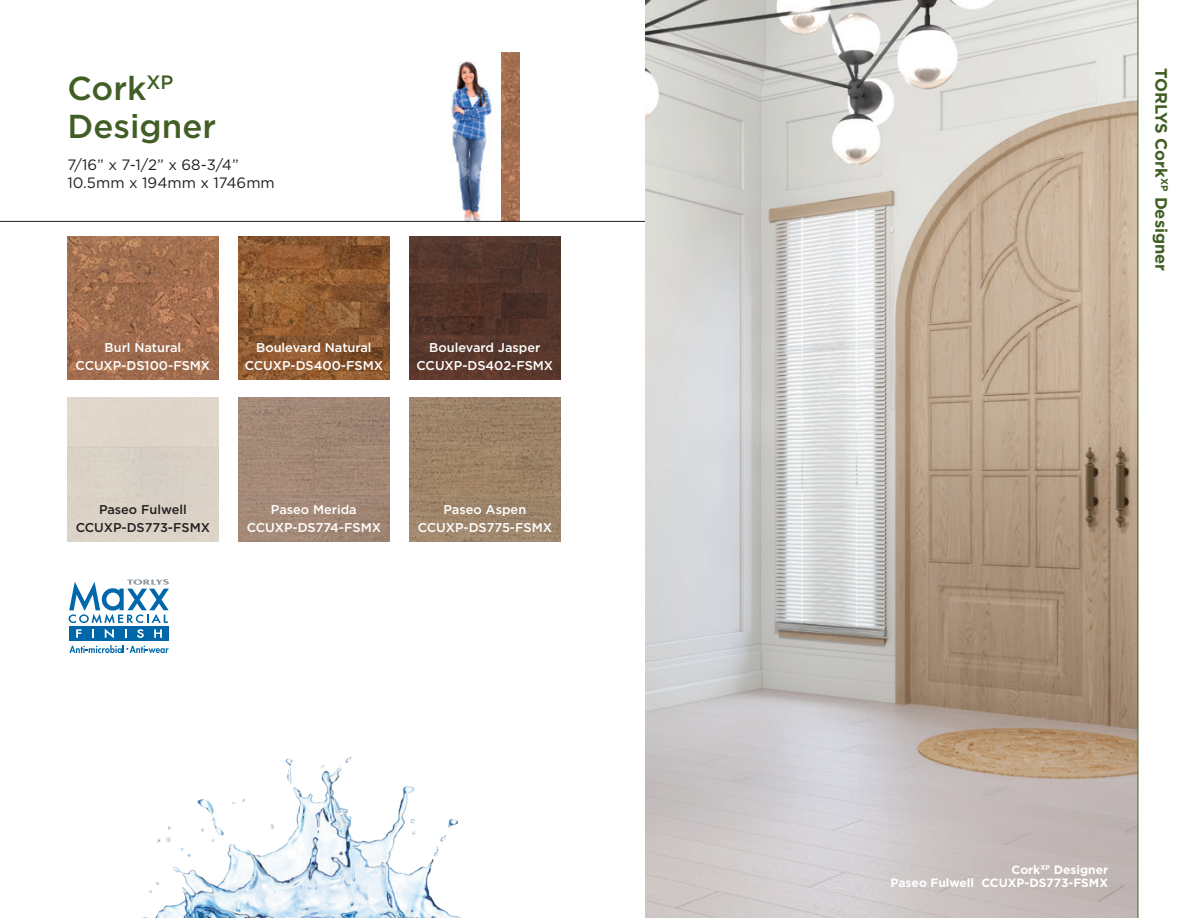
<style>
.page{position:relative;width:1188px;height:918px;background:#fff}
.page>*{position:absolute;margin:0;border:0;box-sizing:border-box;transform-origin:0 0}
.t1{font:500 33.15px "Gotham HTF";color:#415f25}
.t2{font:700 16.5px "Gotham HTF";color:#415f25}
.t3{font:15px "Gotham HTF";color:#231f20}
.t4{font:500 12.75px "Gotham HTF";color:#fff}
.t5{font:500 12.75px "Gotham HTF";color:#231f20}
.t6{font:700 12px "Gotham HTF";color:#fff}
</style>
<div class="page">
<img style="left:450px;top:61px;width:45px;height:162px">
<img style="left:501px;top:53px;width:19px;height:168px">
<hr style="left:0;top:221px;width:680px;height:1px;background:#231f20">
<img style="left:645px;top:0;width:493px;height:918px">
<img style="left:143px;top:756px;width:318px;height:162px">
<hr style="left:1138px;top:0;width:1px;height:918px;background:#415f25">
<img style="left:68px;top:237px;width:150px;height:143px">
<img style="left:410px;top:237px;width:150px;height:143px">
<img style="left:239px;top:237px;width:150px;height:143px">
<img style="left:410px;top:398px;width:150px;height:143px">
<img style="left:239px;top:398px;width:150px;height:143px">
<svg style="left:69px;top:579px;width:100px;height:44px"></svg>
<div style="left:69px;top:626px;width:100px;height:15px;background:#0067aa"></div>
<svg style="left:76px;top:629px;width:5px;height:9px"></svg>
<svg style="left:92px;top:629px;width:2px;height:9px"></svg>
<svg style="left:105px;top:629px;width:9px;height:9px"></svg>
<svg style="left:125px;top:629px;width:2px;height:9px"></svg>
<svg style="left:137px;top:629px;width:7px;height:9px"></svg>
<svg style="left:154px;top:629px;width:8px;height:9px"></svg>
<svg style="left:69px;top:645px;width:100px;height:8px"></svg>
<p class="t1" style="left:68px;top:70px;width:108px">Cork<sup>XP</sup></p>
<p class="t1" style="left:68px;top:107px;width:150px">Designer</p>
<p class="t3" style="left:68px;top:157px;width:173px">7/16” x 7-1/2” x 68-3/4”</p>
<p class="t3" style="left:68px;top:175px;width:209px">10.5mm x 194mm x 1746mm</p>
<p class="t4" style="left:105px;top:341px;width:78px">Burl Natural</p>
<p class="t4" style="left:76px;top:359px;width:136px">CCUXP-DS100-FSMX</p>
<p class="t4" style="left:256px;top:341px;width:117px">Boulevard Natural</p>
<p class="t4" style="left:245px;top:359px;width:140px">CCUXP-DS400-FSMX</p>
<p class="t4" style="left:429px;top:341px;width:113px">Boulevard Jasper</p>
<p class="t4" style="left:416px;top:359px;width:138px">CCUXP-DS402-FSMX</p>
<p class="t5" style="left:99px;top:502px;width:89px">Paseo Fulwell</p>
<p class="t5" style="left:76px;top:520px;width:136px">CCUXP-DS773-FSMX</p>
<p class="t4" style="left:271px;top:502px;width:87px">Paseo Merida</p>
<p class="t4" style="left:247px;top:520px;width:136px">CCUXP-DS774-FSMX</p>
<p class="t4" style="left:444px;top:502px;width:84px">Paseo Aspen</p>
<p class="t4" style="left:418px;top:520px;width:136px">CCUXP-DS775-FSMX</p>
<p class="t2" style="left:1171px;top:68px;width:205px;rotate:90deg">TORLYS Cork<sup>XP</sup> Designer</p>
<p class="t6" style="left:1012px;top:863px;width:98px">Cork<sup>XP</sup> Designer</p>
<p class="t6" style="left:891px;top:876px;width:219px">Paseo Fulwell CCUXP-DS773-FSMX</p>
</div>
